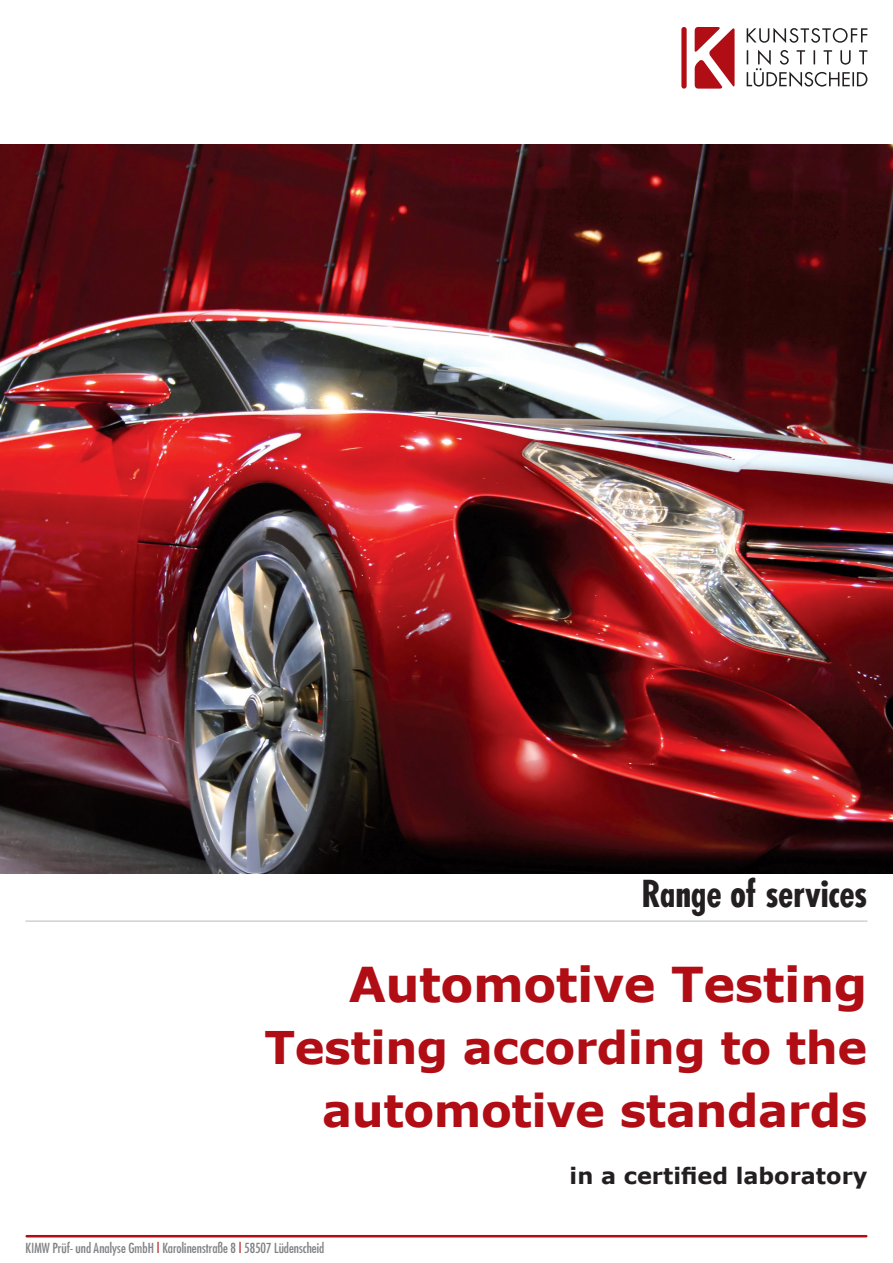
<style>
.page{position:relative;width:893px;height:1263px;background:#fff}
.page>*{position:absolute;margin:0;border:0;box-sizing:border-box;transform-origin:0 0}
.t1{font:700 48px "Verdana";letter-spacing:-.01em;color:#b00d15}
.t2{font:700 45px/62.6px "Verdana";letter-spacing:-.01em;color:#b00d15;text-align:right}
.t3{font:700 condensed 36px "Futura";letter-spacing:-.005em;color:#231f20}
.t4{font:700 22.5px "Verdana";color:#231f20}
.t5{font:condensed 13.5px "Futura";color:#808285}
.s1{color:#b00d15}
</style>
<div class="page">
<div style="left:681px;top:27px;width:6px;height:62px;background:#b00d15;border-radius:3px"></div>
<svg style="left:695px;top:27px;width:40px;height:62px"></svg>
<svg style="left:747px;top:50px;width:120px;height:37px"></svg>
<svg style="left:747px;top:28px;width:120px;height:15px"></svg>
<hr style="left:26px;top:1235px;width:841px;height:2px;background:#b00d15">
<hr style="left:26px;top:920px;width:841px;height:2px;background:#d1d2d4">
<img style="left:0;top:145px;width:893px;height:729px">
<h3 class="t3" style="left:642px;top:871px;width:227px">Range of services</h3>
<h1 class="t1" style="left:349px;top:950px;width:520px">Automotive Testing</h1>
<h2 class="t2" style="left:264px;top:1016px;width:604px">Testing according to the automotive standards</h2>
<p class="t5" style="left:26px;top:1239px;width:300px">KIMW Prüf- und Analyse GmbH <span class="s1">|</span> Karolinenstraße 8 <span class="s1">|</span> 58507 Lüdenscheid</p>
<h3 class="t4" style="left:570px;top:1160px;width:299px">in a certified laboratory</h3>
</div>
